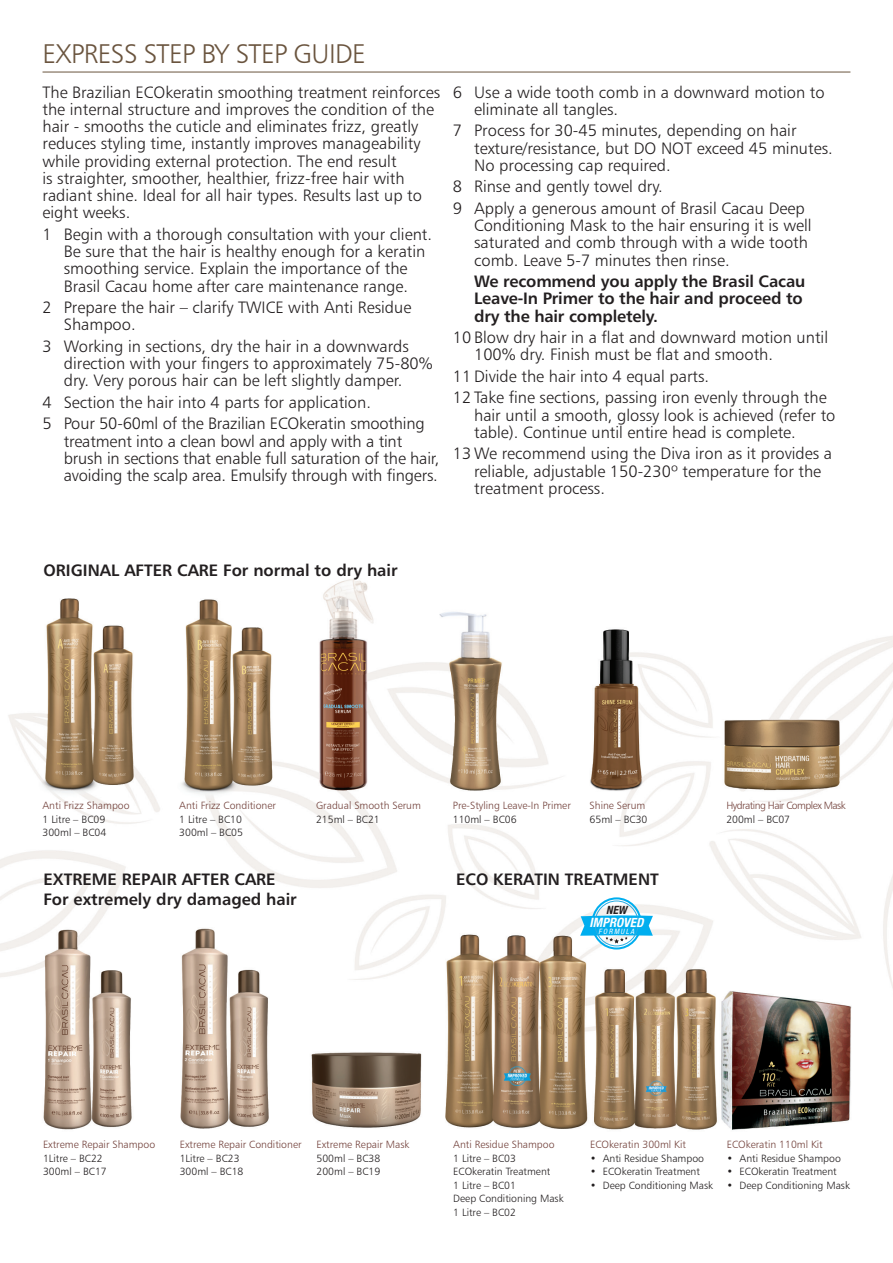
<style>
.page{position:relative;width:893px;height:1263px;background:#fff}
.page>*{position:absolute;margin:0;border:0;box-sizing:border-box;transform-origin:0 0}
.t1{font:27px "Humanist 777 BT Light B";letter-spacing:-.025em;color:#6a543e}
.t2{font:16.5px/17.2px "Humanist 777 BT Light B";color:#231f20}
.t3{font:16.5px/17.2px "Humanist 777 BT Bold B";color:#231f20}
.t4{font:italic 700 condensed 12.75px "Helvetica Neue LT Std";color:#fff}
.t5{font:italic 700 condensed 11.4px "Helvetica Neue LT Std";color:#231f20}
.t6{font:10.5px/13.5px "Humanist 777 BT Light B";color:#231f20}
.t7{font:10.5px "Humanist 777 BT Light B";color:#73423c}
.t8{font:10.5px "Humanist 777 BT Light B";letter-spacing:-.05em;color:#73423c}
.t9{font:italic condensed 7.35px "Helvetica Neue LT Std";color:#fff}
</style>
<div class="page">
<img style="left:0;top:71px;width:893px;height:1059px">
<div style="left:594px;top:900px;width:45px;height:46px;border:1px solid #27abe2;border-radius:50%"></div>
<div style="left:591px;top:897px;width:51px;height:52px;border:2px solid #00aeef;border-radius:50%"></div>
<hr style="left:43px;top:72px;width:807px;height:1px;background:#6a543e">
<svg style="left:580px;top:906px;width:73px;height:37px"></svg>
<h1 class="t1" style="left:43px;top:37px;width:325px">EXPRESS STEP BY STEP GUIDE</h1>
<p class="t2" style="left:43px;top:83px;width:399px">The Brazilian ECOkeratin smoothing treatment reinforces the internal structure and improves the condition of the hair - smooths the cuticle and eliminates frizz, greatly reduces styling time, instantly improves manageability while providing external protection. The end result<br>is straighter, smoother, healthier, frizz-free hair with radiant shine. Ideal for all hair types. Results last up to eight weeks.</p>
<p class="t2" style="left:64px;top:225px;width:370px;text-indent:-21px">1 Begin with a thorough consultation with your client.<br>Be sure that the hair is healthy enough for a keratin smoothing service. Explain the importance of the Brasil Cacau home after care maintenance range.</p>
<p class="t2" style="left:64px;top:299px;width:349px;text-indent:-21px">2 Prepare the hair – clarify TWICE with Anti Residue<br>Shampoo.</p>
<p class="t2" style="left:64px;top:337px;width:370px;text-indent:-21px">3 Working in sections, dry the hair in a downwards direction with your fingers to approximately 75-80% dry. Very porous hair can be left slightly damper.</p>
<p class="t2" style="left:43px;top:391px;width:384px;line-height:21.5px">4 Section the hair into 4 parts for application.<br>5 Pour 50-60ml of the Brazilian ECOkeratin smoothing</p>
<p class="t2" style="left:64px;top:432px;width:377px">treatment into a clean bowl and apply with a tint brush in sections that enable full saturation of the hair, avoiding the scalp area. Emulsify through with fingers.</p>
<p class="t2" style="left:474px;top:83px;width:352px;text-indent:-21px">6 Use a wide tooth comb in a downward motion to eliminate all tangles.</p>
<p class="t2" style="left:474px;top:122px;width:360px;text-indent:-21px">7 Process for 30-45 minutes, depending on hair texture/resistance, but DO NOT exceed 45 minutes.<br>No processing cap required.</p>
<p class="t2" style="left:453px;top:176px;width:353px;line-height:21.5px">8 Rinse and gently towel dry.<br>9 Apply a generous amount of Brasil Cacau Deep</p>
<p class="t2" style="left:474px;top:217px;width:339px">Conditioning Mask to the hair ensuring it is well saturated and comb through with a wide tooth comb. Leave 5-7 minutes then rinse.</p>
<p class="t3" style="left:474px;top:272px;width:333px">We recommend you apply the Brasil Cacau<br>Leave-In Primer to the hair and proceed to dry the hair completely.</p>
<p class="t2" style="left:474px;top:329px;width:355px;text-indent:-21px">10 Blow dry hair in a flat and downward motion until<br>100% dry. Finish must be flat and smooth.</p>
<p class="t2" style="left:453px;top:365px;width:375px;line-height:21.5px">11 Divide the hair into 4 equal parts.<br>12 Take fine sections, passing iron evenly through the</p>
<p class="t2" style="left:474px;top:406px;width:363px">hair until a smooth, glossy look is achieved (refer to table). Continue until entire head is complete.</p>
<p class="t2" style="left:474px;top:445px;width:360px;text-indent:-21px">13 We recommend using the Diva iron as it provides a reliable, adjustable 150-230º temperature for the treatment process.</p>
<p class="t3" style="left:44px;top:562px;width:356px">ORIGINAL AFTER CARE For normal to dry hair</p>
<p class="t7" style="left:43px;top:799px;width:89px">Anti Frizz Shampoo</p>
<p class="t6" style="left:43px;top:812px;width:65px">1 Litre – BC09<br>300ml – BC04</p>
<p class="t7" style="left:179px;top:799px;width:98px">Anti Frizz Conditioner</p>
<p class="t6" style="left:179px;top:812px;width:65px">1 Litre – BC10<br>300ml – BC05</p>
<p class="t7" style="left:316px;top:799px;width:106px">Gradual Smooth Serum</p>
<p class="t6" style="left:316px;top:812px;width:65px">215ml – BC21</p>
<p class="t7" style="left:453px;top:799px;width:120px">Pre-Styling Leave-In Primer</p>
<p class="t6" style="left:453px;top:812px;width:65px">110ml – BC06</p>
<p class="t7" style="left:590px;top:799px;width:57px">Shine Serum</p>
<p class="t6" style="left:590px;top:812px;width:59px">65ml – BC30</p>
<p class="t8" style="left:726px;top:799px;width:121px">Hydrating Hair Complex Mask</p>
<p class="t6" style="left:726px;top:812px;width:65px">200ml – BC07</p>
<p class="t3" style="left:44px;top:869px;width:255px;line-height:19.8px">EXTREME REPAIR AFTER CARE<br>For extremely dry damaged hair</p>
<p class="t3" style="left:456px;top:870px;width:204px">ECO KERATIN TREATMENT</p>
<p class="t5" style="left:618px;top:903px;width:10px">W</p>
<p class="t4" style="left:589px;top:915px;width:28px;rotate:-1deg">IMPR</p>
<p class="t4" style="left:616px;top:914px;width:9px">O</p>
<p class="t9" style="left:598px;top:927px;width:22px;rotate:-1deg">FORM</p>
<p class="t9" style="left:621px;top:927px;width:5px">U</p>
<p class="t7" style="left:43px;top:1138px;width:114px">Extreme Repair Shampoo</p>
<p class="t6" style="left:43px;top:1151px;width:65px">1Litre – BC22<br>300ml – BC17</p>
<p class="t7" style="left:180px;top:1138px;width:123px">Extreme Repair Conditioner</p>
<p class="t6" style="left:180px;top:1151px;width:65px">1Litre – BC23<br>300ml – BC18</p>
<p class="t7" style="left:317px;top:1138px;width:94px">Extreme Repair Mask</p>
<p class="t6" style="left:317px;top:1151px;width:65px">500ml – BC38<br>200ml – BC19</p>
<p class="t7" style="left:453px;top:1138px;width:103px">Anti Residue Shampoo</p>
<p class="t6" style="left:453px;top:1151px;width:112px">1 Litre – BC03<br>ECOkeratin Treatment<br>1 Litre – BC01<br>Deep Conditioning Mask<br>1 Litre – BC02</p>
<p class="t7" style="left:590px;top:1138px;width:97px">ECOkeratin 300ml Kit</p>
<p class="t6" style="left:590px;top:1151px;width:116px">• Anti Residue Shampoo</p>
<p class="t6" style="left:590px;top:1165px;width:111px">• ECOkeratin Treatment</p>
<p class="t6" style="left:590px;top:1178px;width:125px">• Deep Conditioning Mask</p>
<p class="t7" style="left:727px;top:1138px;width:97px">ECOkeratin 110ml Kit</p>
<p class="t6" style="left:727px;top:1151px;width:116px">• Anti Residue Shampoo</p>
<p class="t6" style="left:727px;top:1165px;width:111px">• ECOkeratin Treatment</p>
<p class="t6" style="left:727px;top:1178px;width:125px">• Deep Conditioning Mask</p>
</div>
